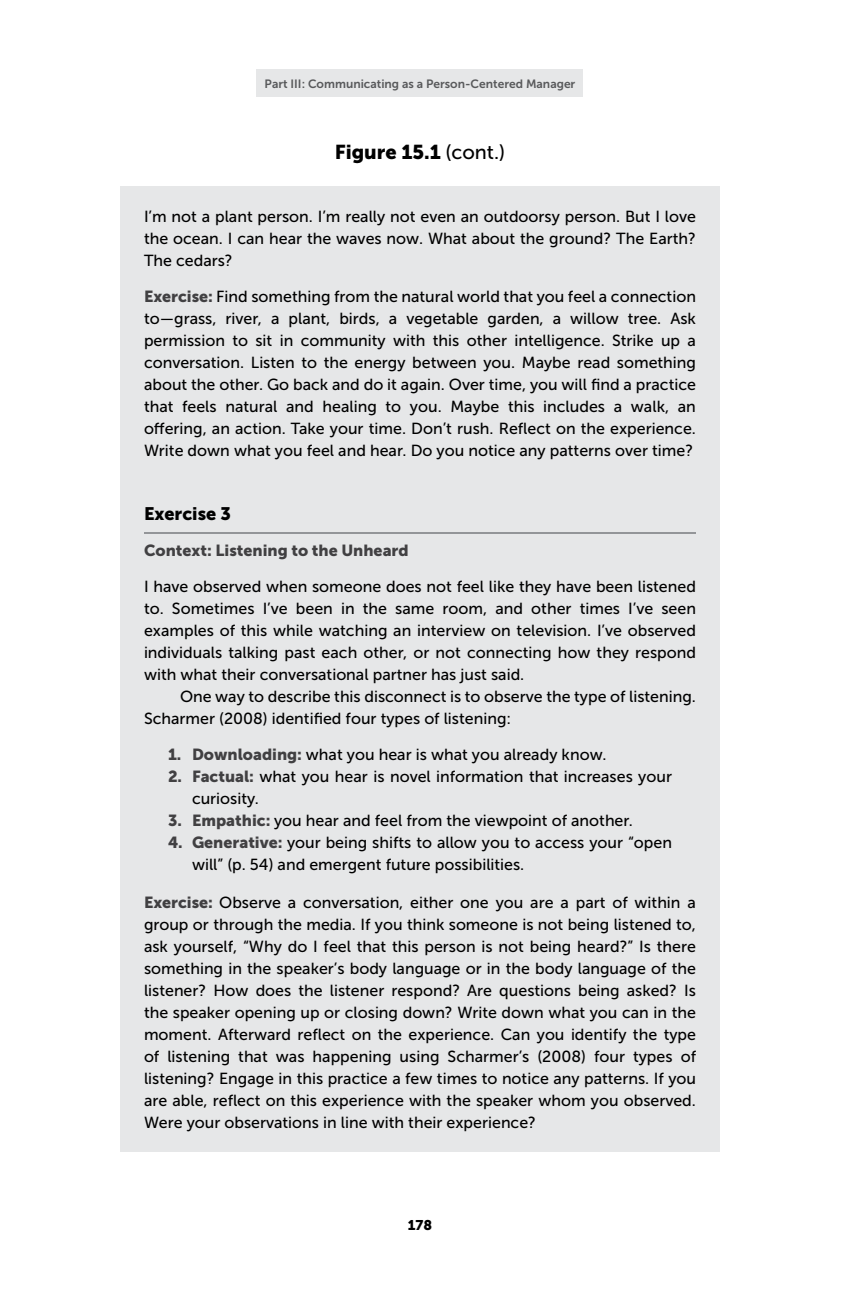
<style>
.page{position:relative;width:864px;height:1296px;background:#fff}
.page>*{position:absolute;margin:0;border:0;box-sizing:border-box;transform-origin:0 0}
.Table_number{font:20px "Museo Sans 900";color:#000}
.Ex_h1{font:18px "Museo Sans 900";color:#000}
.Text_heading_3{font:16px/22px "Museo Sans 500";color:#000;text-align:justify}
.Table_text_no_indent{font:16px/22px "Museo Sans 500";color:#000;text-align:justify}
.Table_text{font:16px/22px "Museo Sans 500";color:#000;text-align:justify}
.Text_heading_3-2{font:16px "Museo Sans 900";color:#414042}
.t1{font:14px "Museo Sans 900";color:#000}
.t2{font:12px "Museo Sans 700";color:#58595b}
.s1{font-family:"Museo Sans 500"}
.s2{font-family:"Museo Sans 900";color:#414042}
</style>
<div class="page">
<div style="left:120px;top:186px;width:600px;height:966px;background:#e6e7e8"></div>
<hr style="left:144px;top:532px;width:552px;height:2px;background:#939598">
<div style="left:257px;top:69px;width:326px;height:28px;background:#e6e7e8"></div>
<p class="t2" style="left:265px;top:77px;width:312px">Part III: Communicating as a Person-Centered Manager</p>
<p class="Table_number" style="left:335px;top:141px;width:172px">Figure 15.1 <span class="s1">(cont.)</span></p>
<p class="Table_text" style="left:144px;top:206px;width:554px">I’m not a plant person. I’m really not even an outdoorsy person. But I love the ocean. I can hear the waves now. What about the ground? The Earth?<br>The cedars?</p>
<p class="Text_heading_3" style="left:144px;top:286px;width:554px"><span class="s2">Exercise:</span> Find something from the natural world that you feel a connection to—grass, river, a plant, birds, a vegetable garden, a willow tree. Ask permission to sit in community with this other intelligence. Strike up a conversation. Listen to the energy between you. Maybe read something about the other. Go back and do it again. Over time, you will find a practice that feels natural and healing to you. Maybe this includes a walk, an offering, an action. Take your time. Don’t rush. Reflect on the experience.<br>Write down what you feel and hear. Do you notice any patterns over time?</p>
<p class="Ex_h1" style="left:144px;top:503px;width:89px">Exercise 3</p>
<p class="Text_heading_3-2" style="left:144px;top:541px;width:266px">Context: Listening to the Unheard</p>
<p class="Table_text_no_indent" style="left:144px;top:576px;width:554px">I have observed when someone does not feel like they have been listened to. Sometimes I’ve been in the same room, and other times I’ve seen examples of this while watching an interview on television. I’ve observed individuals talking past each other, or not connecting how they respond with what their conversational partner has just said.</p>
<p class="Table_text" style="left:144px;top:686px;width:553px;text-indent:36px">One way to describe this disconnect is to observe the type of listening.<br>Scharmer (2008) identified four types of listening:</p>
<p class="Text_heading_3" style="left:168px;top:744px;width:440px"><span class="s2">1. Downloading:</span> what you hear is what you already know.</p>
<p class="Text_heading_3" style="left:192px;top:766px;width:482px;text-indent:-24px"><span class="s2">2. Factual:</span> what you hear is novel information that increases your curiosity.</p>
<p class="Text_heading_3" style="left:168px;top:810px;width:467px"><span class="s2">3. Empathic:</span> you hear and feel from the viewpoint of another.</p>
<p class="Text_heading_3" style="left:192px;top:832px;width:482px;text-indent:-24px"><span class="s2">4. Generative:</span> your being shifts to allow you to access your “open will” (p. 54) and emergent future possibilities.</p>
<p class="Text_heading_3" style="left:144px;top:892px;width:554px"><span class="s2">Exercise:</span> Observe a conversation, either one you are a part of within a group or through the media. If you think someone is not being listened to, ask yourself, “Why do I feel that this person is not being heard?” Is there something in the speaker’s body language or in the body language of the listener? How does the listener respond? Are questions being asked? Is the speaker opening up or closing down? Write down what you can in the moment. Afterward reflect on the experience. Can you identify the type of listening that was happening using Scharmer’s (2008) four types of listening? Engage in this practice a few times to notice any patterns. If you are able, reflect on this experience with the speaker whom you observed.<br>Were your observations in line with their experience?</p>
<p class="t1" style="left:408px;top:1217px;width:26px">178</p>
</div>
